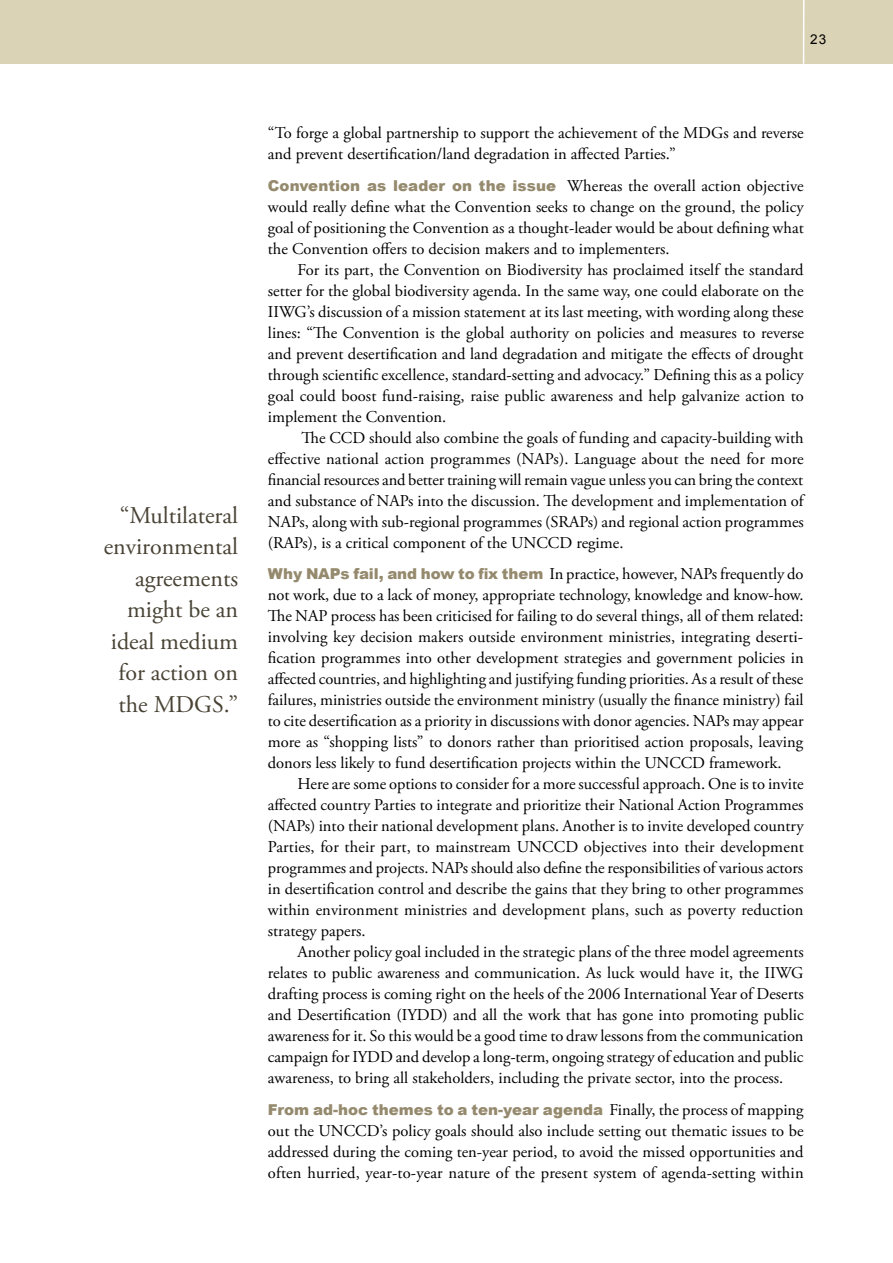
<style>
.page{position:relative;width:893px;height:1263px;background:#fff}
.page>*{position:absolute;margin:0;border:0;box-sizing:border-box;transform-origin:0 0}
.t1{font:24px/31.5px "Adobe Garamond Pro";color:#494335;text-align:right}
.t2{font:16.5px/21px "Adobe Garamond Pro";color:#000;text-align:justify}
.t3{font:900 15px "Arial";color:#958a6e}
.t4{font:13.5px "Arial";color:#000}
.s1{font-family:"Arial";font-weight:900;font-size:15px;color:#958a6e}
.s2{font-family:"Adobe Garamond Pro";font-weight:400;font-size:16.5px;color:#000}
</style>
<div class="page">
<div style="left:1px;top:0;width:892px;height:63px;background:#dbd3b6"></div>
<hr style="left:803px;top:0;width:1px;height:64px;background:#fff">
<p class="t4" style="left:810px;top:32px;width:18px">23</p>
<h1 class="t1" style="left:104px;top:500px;width:136px">“Multilateral environmental agreements might be an ideal medium for action on the MDGS.”</h1>
<p class="t2" style="left:268px;top:123px;width:537px">“To forge a global partnership to support the achievement of the MDGs and reverse and prevent desertification/land degradation in affected Parties.”</p>
<p class="t2" style="left:268px;top:176px;width:537px"><span class="s1">Convention as leader on the issue</span> Whereas the overall action objective would really define what the Convention seeks to change on the ground, the policy goal of positioning the Convention as a thought-leader would be about defining what the Convention offers to decision makers and to implementers.</p>
<p class="t2" style="left:268px;top:260px;width:538px;text-indent:30px">For its part, the Convention on Biodiversity has proclaimed itself the standard setter for the global biodiversity agenda. In the same way, one could elaborate on the IIWG’s discussion of a mission statement at its last meeting, with wording along these lines: “The Convention is the global authority on policies and measures to reverse and prevent desertification and land degradation and mitigate the effects of drought through scientific excellence, standard-setting and advocacy.” Defining this as a policy goal could boost fund-raising, raise public awareness and help galvanize action to implement the Convention.</p>
<p class="t2" style="left:268px;top:428px;width:537px;text-indent:34px">The CCD should also combine the goals of funding and capacity-building with effective national action programmes (NAPs). Language about the need for more financial resources and better training will remain vague unless you can bring the context and substance of NAPs into the discussion. The development and implementation of NAPs, along with sub-regional programmes (SRAPs) and regional action programmes (RAPs), is a critical component of the UNCCD regime.</p>
<p class="t2" style="left:268px;top:564px;width:537px"><span class="s1">Why NAPs fail, and how to fix them</span> In practice, however, NAPs frequently do not work, due to a lack of money, appropriate technology, knowledge and know-how.<br>The NAP process has been criticised for failing to do several things, all of them related: involving key decision makers outside environment ministries, integrating deserti&shy;fication programmes into other development strategies and government policies in affected countries, and highlighting and justifying funding priorities. As a result of these failures, ministries outside the environment ministry (usually the finance ministry) fail to cite desertification as a priority in discussions with donor agencies. NAPs may appear more as “shopping lists” to donors rather than prioritised action proposals, leaving donors less likely to fund desertification projects within the UNCCD framework.</p>
<p class="t2" style="left:268px;top:774px;width:537px;text-indent:30px">Here are some options to consider for a more successful approach. One is to invite affected country Parties to integrate and prioritize their National Action Programmes (NAPs) into their national development plans. Another is to invite developed country Parties, for their part, to mainstream UNCCD objectives into their development programmes and projects. NAPs should also define the responsibilities of various actors in desertification control and describe the gains that they bring to other programmes within environment ministries and development plans, such as poverty reduction strategy papers.</p>
<p class="t2" style="left:268px;top:942px;width:537px;text-indent:30px">Another policy goal included in the strategic plans of the three model agreements relates to public awareness and communication. As luck would have it, the IIWG drafting process is coming right on the heels of the 2006 International Year of Deserts and Desertification (IYDD) and all the work that has gone into promoting public awareness for it. So this would be a good time to draw lessons from the communication campaign for IYDD and develop a long-term, ongoing strategy of education and public awareness, to bring all stakeholders, including the private sector, into the process.</p>
<p class="t3" style="left:268px;top:1101px;width:537px">From ad-hoc themes to a ten-year agenda <span class="s2">Finally, the process of mapping</span></p>
<p class="t2" style="left:268px;top:1121px;width:537px">out the UNCCD’s policy goals should also include setting out thematic issues to be addressed during the coming ten-year period, to avoid the missed opportunities and often hurried, year-to-year nature of the present system of agenda-setting within</p>
</div>
